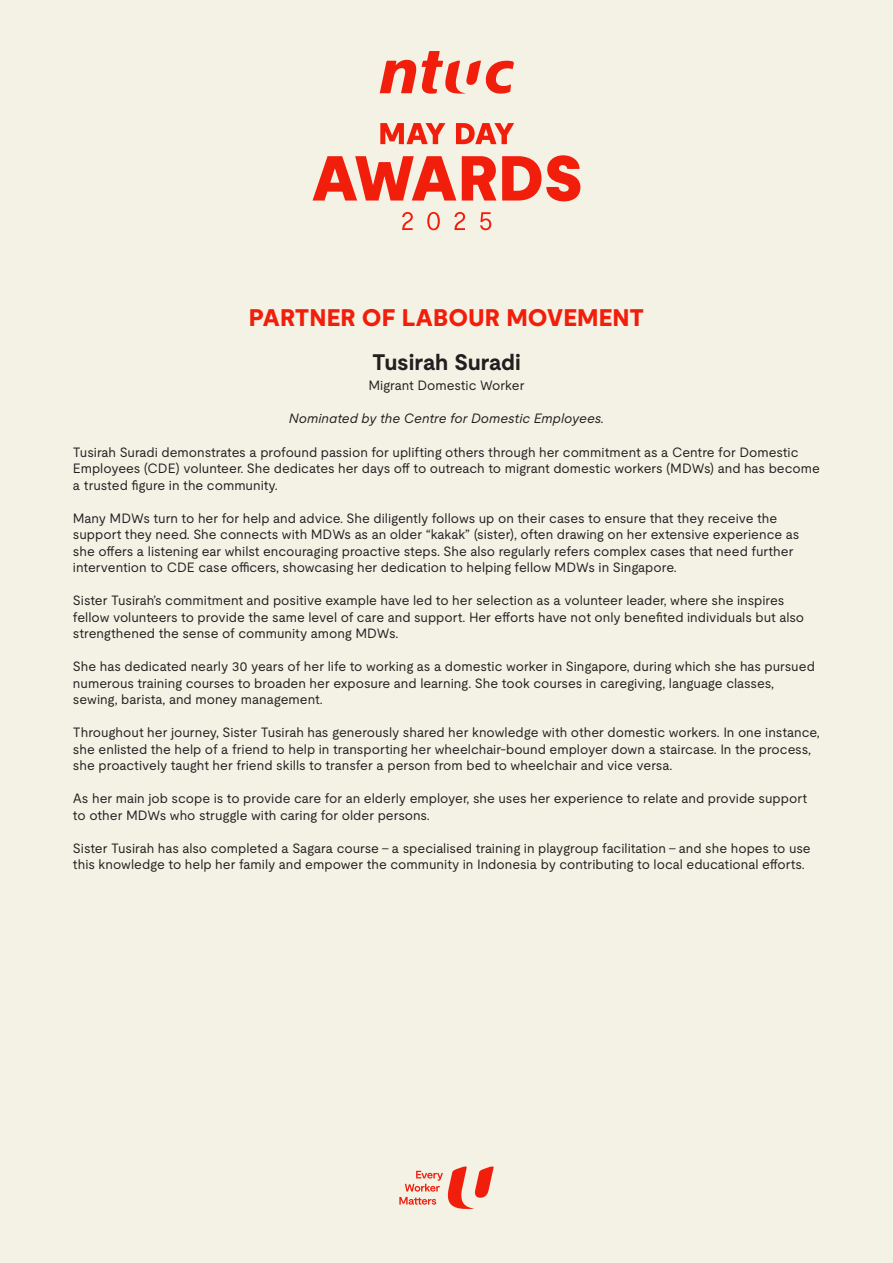
<style>
.page{position:relative;width:893px;height:1263px;background:#f4f2e5}
.page>*{position:absolute;margin:0;border:0;box-sizing:border-box;transform-origin:0 0}
.Awards_Title{font:800 24px "Moderat";color:#f11e0b}
.Name_of_Awardee{font:700 22.5px "Moderat";letter-spacing:-.005em;color:#231f20}
.Body_Text{font:13.5px/16.5px "Moderat";color:#231f20}
.Nominated_by{font:italic 13.5px "Moderat";color:#231f20}
.Designation{font:13.5px "Moderat";letter-spacing:-.005em;color:#231f20}
</style>
<div class="page">
<svg style="left:399px;top:1166px;width:95px;height:43px"></svg>
<svg style="left:380px;top:51px;width:134px;height:43px"></svg>
<svg style="left:402px;top:212px;width:11px;height:18px"></svg>
<svg style="left:427px;top:212px;width:13px;height:18px"></svg>
<svg style="left:455px;top:212px;width:10px;height:18px"></svg>
<svg style="left:480px;top:212px;width:11px;height:18px"></svg>
<svg style="left:380px;top:123px;width:65px;height:21px"></svg>
<svg style="left:456px;top:123px;width:58px;height:21px"></svg>
<svg style="left:313px;top:156px;width:143px;height:45px"></svg>
<svg style="left:462px;top:156px;width:34px;height:45px"></svg>
<svg style="left:502px;top:155px;width:78px;height:46px"></svg>
<p class="Awards_Title" style="left:249px;top:300px;width:397px">PARTNER OF LABOUR MOVEMENT</p>
<p class="Name_of_Awardee" style="left:372px;top:345px;width:150px">Tusirah Suradi</p>
<p class="Designation" style="left:368px;top:375px;width:158px">Migrant Domestic Worker</p>
<p class="Nominated_by" style="left:289px;top:408px;width:317px">Nominated by the Centre for Domestic Employees.</p>
<p class="Body_Text" style="left:73px;top:443px;width:748px">Tusirah Suradi demonstrates a profound passion for uplifting others through her commitment as a Centre for Domestic<br>Employees (CDE) volunteer. She dedicates her days off to outreach to migrant domestic workers (MDWs) and has become a trusted figure in the community.</p>
<p class="Body_Text" style="left:73px;top:509px;width:728px">Many MDWs turn to her for help and advice. She diligently follows up on their cases to ensure that they receive the support they need. She connects with MDWs as an older “kakak” (sister), often drawing on her extensive experience as she offers a listening ear whilst encouraging proactive steps. She also regularly refers complex cases that need further intervention to CDE case officers, showcasing her dedication to helping fellow MDWs in Singapore.</p>
<p class="Body_Text" style="left:73px;top:591px;width:733px">Sister Tusirah’s commitment and positive example have led to her selection as a volunteer leader, where she inspires fellow volunteers to provide the same level of care and support. Her efforts have not only benefited individuals but also strengthened the sense of community among MDWs.</p>
<p class="Body_Text" style="left:73px;top:657px;width:743px">She has dedicated nearly 30 years of her life to working as a domestic worker in Singapore, during which she has pursued numerous training courses to broaden her exposure and learning. She took courses in caregiving, language classes, sewing, barista, and money management.</p>
<p class="Body_Text" style="left:73px;top:723px;width:748px">Throughout her journey, Sister Tusirah has generously shared her knowledge with other domestic workers. In one instance, she enlisted the help of a friend to help in transporting her wheelchair-bound employer down a staircase. In the process, she proactively taught her friend skills to transfer a person from bed to wheelchair and vice versa.</p>
<p class="Body_Text" style="left:73px;top:789px;width:735px">As her main job scope is to provide care for an elderly employer, she uses her experience to relate and provide support to other MDWs who struggle with caring for older persons.</p>
<p class="Body_Text" style="left:73px;top:839px;width:739px">Sister Tusirah has also completed a Sagara course – a specialised training in playgroup facilitation – and she hopes to use this knowledge to help her family and empower the community in Indonesia by contributing to local educational efforts.</p>
</div>
